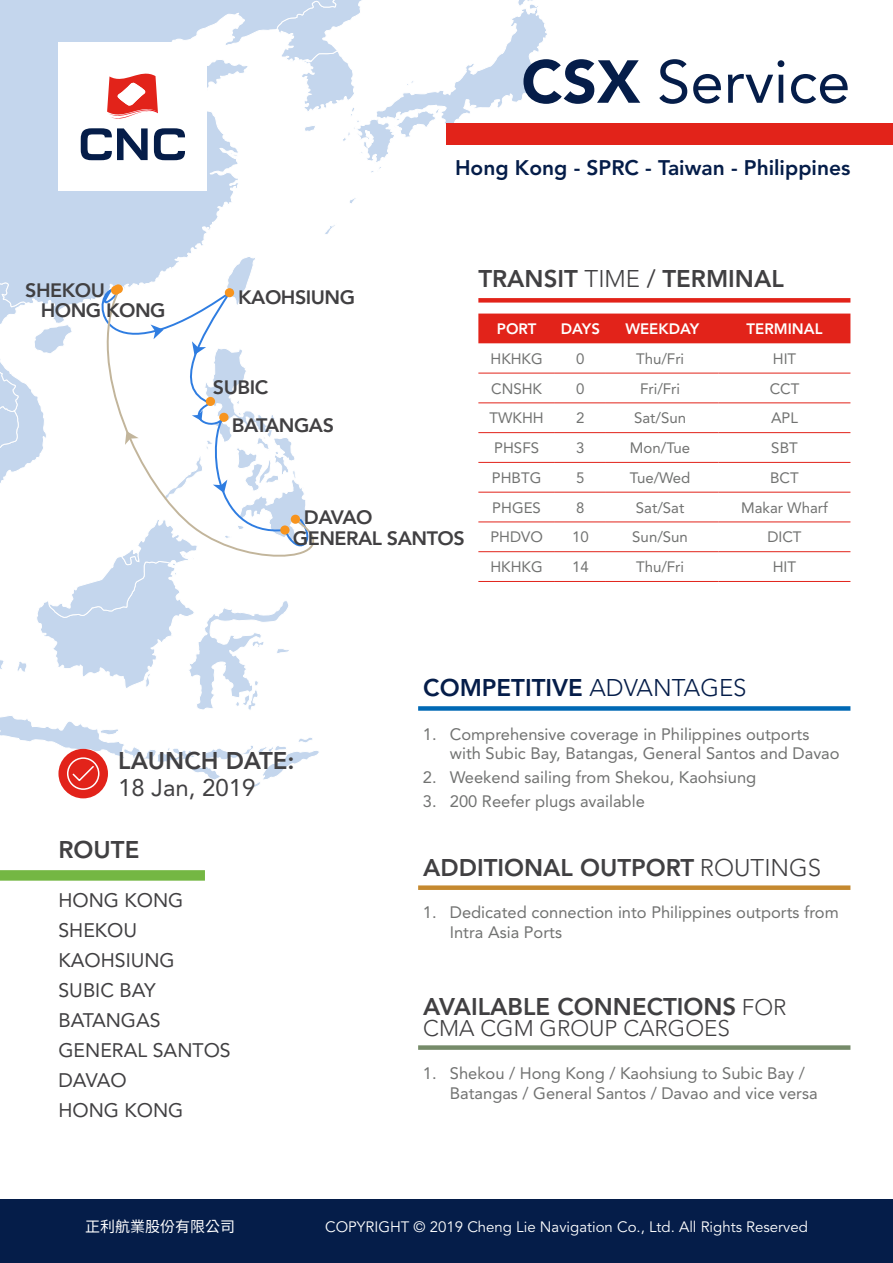
<style>
.page{position:relative;width:893px;height:1263px;background:#fff}
.page>*{position:absolute;margin:0;border:0;box-sizing:border-box;transform-origin:0 0}
.t1{font:60px "Avenir LT Std";color:#051d49}
.t2{font:800 24px "Avenir LT Std";color:#414042}
.t3{font:800 24px "Avenir LT Std";color:#051d49}
.t4{font:24px "Avenir LT Std";color:#414042}
.t5{font:300 22.5px "Avenir LT Std";color:#414042}
.t6{font:800 21px "Avenir LT Std";color:#051d49}
.t7{font:19.5px/30px "Avenir LT Std";color:#414042}
.t8{font:800 19.2px/38px "Avenir LT Std";letter-spacing:-.025em;color:#414042}
.t9{font:16.5px/19.8px "Avenir LT Std";color:#717271}
.t10{font:15px "Avenir LT Std";color:#717271}
.t11{font:15px "Avenir LT Std";color:#fff}
.t12{font:800 15px "Avenir LT Std";color:#fff}
.t13{font:15px "Noto Sans Mono CJ Ktc";color:#fff}
.s1{font-weight:900}
.s2{font-weight:300}
.s3{font-weight:400}
.s4{font-weight:300;font-size:22.5px}
</style>
<div class="page">
<svg style="left:442px;top:0;width:164px;height:145px"></svg>
<svg style="left:0;top:0;width:442px;height:255px"></svg>
<svg style="left:228px;top:151px;width:10px;height:7px"></svg>
<div style="left:0;top:1199px;width:893px;height:64px;background:#051d49"></div>
<div style="left:446px;top:123px;width:447px;height:21px;background:#e2231a"></div>
<div style="left:58px;top:43px;width:149px;height:148px;background:#fff"></div>
<svg style="left:107px;top:73px;width:51px;height:46px"></svg>
<svg style="left:81px;top:128px;width:67px;height:32px"></svg>
<svg style="left:154px;top:128px;width:31px;height:32px"></svg>
<div style="left:478px;top:314px;width:372px;height:29px;background:#e2231a"></div>
<hr style="left:478px;top:373px;width:77px;height:1px;background:#e2231a">
<hr style="left:555px;top:373px;width:51px;height:1px;background:#e2231a">
<hr style="left:606px;top:373px;width:113px;height:1px;background:#e2231a">
<hr style="left:719px;top:373px;width:131px;height:1px;background:#e2231a">
<hr style="left:478px;top:402px;width:77px;height:1px;background:#e2231a">
<hr style="left:555px;top:402px;width:51px;height:1px;background:#e2231a">
<hr style="left:606px;top:402px;width:113px;height:1px;background:#e2231a">
<hr style="left:719px;top:402px;width:131px;height:1px;background:#e2231a">
<hr style="left:478px;top:432px;width:77px;height:1px;background:#e2231a">
<hr style="left:555px;top:432px;width:51px;height:1px;background:#e2231a">
<hr style="left:606px;top:432px;width:113px;height:1px;background:#e2231a">
<hr style="left:719px;top:432px;width:131px;height:1px;background:#e2231a">
<hr style="left:478px;top:462px;width:77px;height:1px;background:#e2231a">
<hr style="left:555px;top:462px;width:51px;height:1px;background:#e2231a">
<hr style="left:606px;top:462px;width:113px;height:1px;background:#e2231a">
<hr style="left:719px;top:462px;width:131px;height:1px;background:#e2231a">
<hr style="left:478px;top:492px;width:77px;height:1px;background:#e2231a">
<hr style="left:555px;top:492px;width:51px;height:1px;background:#e2231a">
<hr style="left:606px;top:492px;width:113px;height:1px;background:#e2231a">
<hr style="left:719px;top:492px;width:131px;height:1px;background:#e2231a">
<hr style="left:478px;top:521px;width:77px;height:1px;background:#e2231a">
<hr style="left:555px;top:521px;width:51px;height:1px;background:#e2231a">
<hr style="left:606px;top:521px;width:113px;height:1px;background:#e2231a">
<hr style="left:719px;top:521px;width:131px;height:1px;background:#e2231a">
<hr style="left:478px;top:551px;width:77px;height:1px;background:#e2231a">
<hr style="left:555px;top:551px;width:51px;height:1px;background:#e2231a">
<hr style="left:606px;top:551px;width:113px;height:1px;background:#e2231a">
<hr style="left:719px;top:551px;width:131px;height:1px;background:#e2231a">
<hr style="left:478px;top:581px;width:77px;height:1px;background:#e2231a">
<hr style="left:555px;top:581px;width:51px;height:1px;background:#e2231a">
<hr style="left:606px;top:581px;width:113px;height:1px;background:#e2231a">
<hr style="left:719px;top:581px;width:131px;height:1px;background:#e2231a">
<div style="left:478px;top:298px;width:372px;height:5px;background:#e2231a"></div>
<div style="left:418px;top:706px;width:432px;height:5px;background:#0069b5"></div>
<div style="left:0;top:870px;width:205px;height:11px;background:#74b743"></div>
<div style="left:418px;top:1045px;width:432px;height:5px;background:#768b69"></div>
<div style="left:418px;top:885px;width:432px;height:5px;background:#c5892f"></div>
<div style="left:58px;top:749px;width:50px;height:49px;background:#e2231a;border-radius:50%"></div>
<svg style="left:0;top:255px;width:319px;height:536px"></svg>
<h1 class="t1" style="left:521px;top:47px;width:330px"><span class="s1">CSX</span> Service</h1>
<p class="t8" style="left:41px;top:280px;width:126px;line-height:20.7px;text-indent:-15px">SHEKOU<br>HONG KONG</p>
<p class="t6" style="left:455px;top:156px;width:397px">Hong Kong - SPRC - Taiwan - Philippines</p>
<p class="t8" style="left:238px;top:279px;width:118px">KAOHSIUNG</p>
<p class="t8" style="left:232px;top:368px;width:104px;text-indent:-19px">SUBIC<br>BATANGAS</p>
<p class="t8" style="left:304px;top:499px;width:70px">DAVAO</p>
<p class="t8" style="left:293px;top:519px;width:173px">GENERAL SANTOS</p>
<h2 class="t2" style="left:478px;top:265px;width:307px">TRANSIT <span class="s2">TIME</span> <span class="s3">/</span> TERMINAL</h2>
<p class="t12" style="left:497px;top:320px;width:41px">PORT</p>
<p class="t12" style="left:561px;top:320px;width:41px">DAYS</p>
<p class="t12" style="left:625px;top:320px;width:75px">WEEKDAY</p>
<p class="t12" style="left:747px;top:320px;width:77px">TERMINAL</p>
<p class="t10" style="left:490px;top:350px;width:54px">HKHKG</p>
<p class="t10" style="left:576px;top:350px;width:10px">0</p>
<p class="t10" style="left:636px;top:350px;width:50px">Thu/Fri</p>
<p class="t10" style="left:773px;top:350px;width:25px">HIT</p>
<p class="t10" style="left:491px;top:380px;width:52px">CNSHK</p>
<p class="t10" style="left:576px;top:380px;width:10px">0</p>
<p class="t10" style="left:640px;top:380px;width:41px">Fri/Fri</p>
<p class="t10" style="left:770px;top:380px;width:31px">CCT</p>
<p class="t10" style="left:490px;top:409px;width:56px">TWKHH</p>
<p class="t10" style="left:576px;top:409px;width:10px">2</p>
<p class="t10" style="left:634px;top:409px;width:53px">Sat/Sun</p>
<p class="t10" style="left:771px;top:409px;width:28px">APL</p>
<p class="t10" style="left:494px;top:439px;width:46px">PHSFS</p>
<p class="t10" style="left:576px;top:439px;width:10px">3</p>
<p class="t10" style="left:630px;top:439px;width:62px">Mon/Tue</p>
<p class="t10" style="left:771px;top:439px;width:28px">SBT</p>
<p class="t10" style="left:492px;top:469px;width:51px">PHBTG</p>
<p class="t10" style="left:576px;top:469px;width:10px">5</p>
<p class="t10" style="left:630px;top:469px;width:62px">Tue/Wed</p>
<p class="t10" style="left:770px;top:469px;width:30px">BCT</p>
<p class="t10" style="left:492px;top:499px;width:50px">PHGES</p>
<p class="t10" style="left:576px;top:499px;width:10px">8</p>
<p class="t10" style="left:636px;top:499px;width:50px">Sat/Sat</p>
<p class="t10" style="left:741px;top:499px;width:88px">Makar Wharf</p>
<p class="t10" style="left:490px;top:528px;width:54px">PHDVO</p>
<p class="t10" style="left:572px;top:528px;width:18px">10</p>
<p class="t10" style="left:632px;top:528px;width:57px">Sun/Sun</p>
<p class="t10" style="left:767px;top:528px;width:36px">DICT</p>
<p class="t10" style="left:490px;top:558px;width:54px">HKHKG</p>
<p class="t10" style="left:572px;top:558px;width:18px">14</p>
<p class="t10" style="left:636px;top:558px;width:50px">Thu/Fri</p>
<p class="t10" style="left:773px;top:558px;width:25px">HIT</p>
<h2 class="t2" style="left:118px;top:747px;width:178px">LAUNCH DATE:</h2>
<h2 class="t4" style="left:118px;top:774px;width:139px">18 Jan, 2019</h2>
<h2 class="t2" style="left:58px;top:836px;width:82px">ROUTE</h2>
<p class="t7" style="left:58px;top:886px;width:174px">HONG KONG<br>SHEKOU<br>KAOHSIUNG<br>SUBIC BAY<br>BATANGAS<br>GENERAL SANTOS<br>DAVAO<br>HONG KONG</p>
<h2 class="t3" style="left:423px;top:673px;width:325px">COMPETITIVE <span class="s2">ADVANTAGES</span></h2>
<p class="t9" style="left:450px;top:724px;width:391px;text-indent:-27px">1. Comprehensive coverage in Philippines outports with Subic Bay, Batangas, General Santos and Davao</p>
<p class="t9" style="left:423px;top:768px;width:335px">2. Weekend sailing from Shekou, Kaohsiung</p>
<p class="t9" style="left:423px;top:792px;width:223px">3. 200 Reefer plugs available</p>
<h2 class="t2" style="left:423px;top:853px;width:399px">ADDITIONAL OUTPORT <span class="s2">ROUTINGS</span></h2>
<p class="t9" style="left:450px;top:902px;width:390px;text-indent:-27px">1. Dedicated connection into Philippines outports from<br>Intra Asia Ports</p>
<h2 class="t2" style="left:423px;top:993px;width:365px">AVAILABLE CONNECTIONS <span class="s4">FOR</span></h2>
<h3 class="t5" style="left:423px;top:1015px;width:308px">CMA CGM GROUP CARGOES</h3>
<p class="t9" style="left:450px;top:1064px;width:369px;text-indent:-27px">1. Shekou / Hong Kong / Kaohsiung to Subic Bay /<br>Batangas / General Santos / Davao and vice versa</p>
<p class="t13" style="left:85px;top:1218px;width:151px">正利航業股份有限公司</p>
<p class="t11" style="left:325px;top:1218px;width:484px">COPYRIGHT © 2019 Cheng Lie Navigation Co., Ltd. All Rights Reserved</p>
</div>
